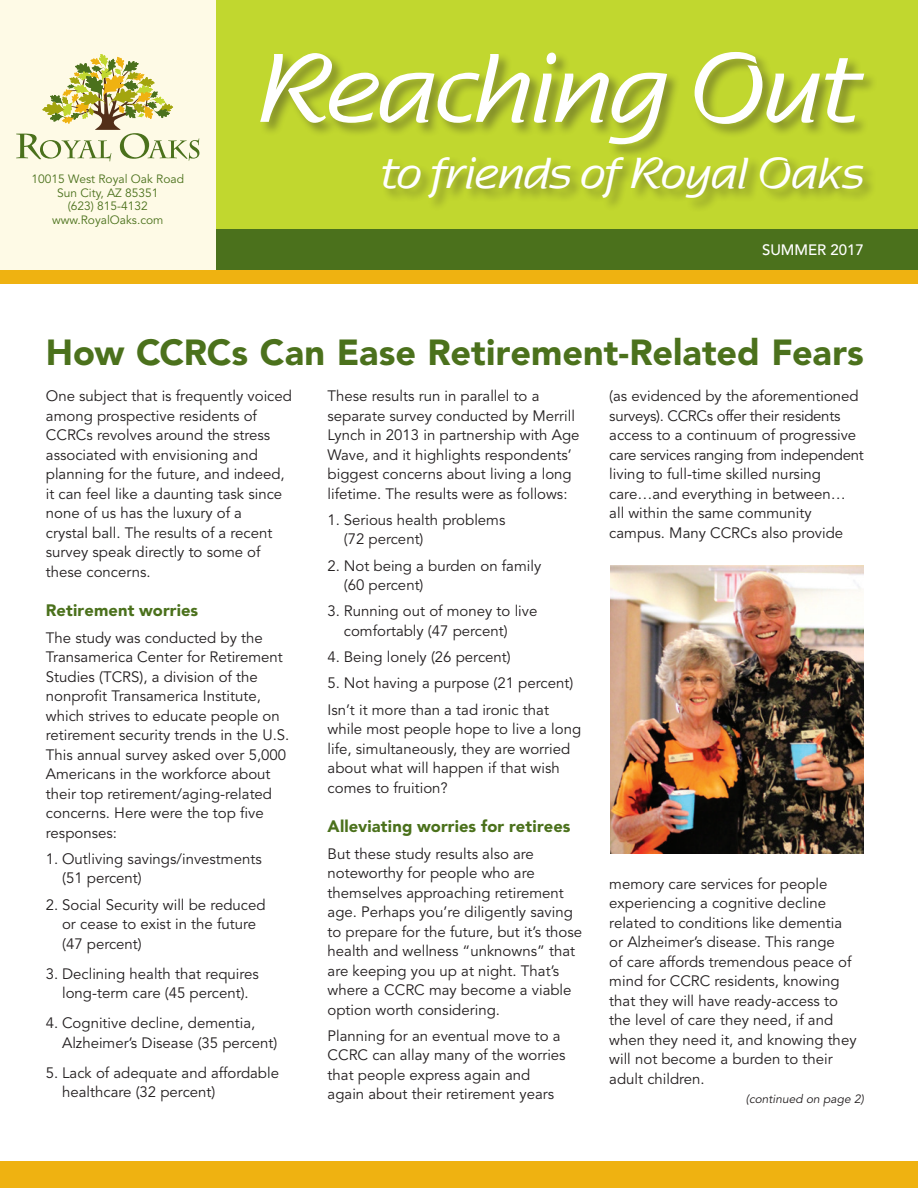
<style>
.page{position:relative;width:918px;height:1188px;background:#fff}
.page>*{position:absolute;margin:0;border:0;box-sizing:border-box;transform-origin:0 0}
.t1{font:100.5px "Nadianne Medium ATT";letter-spacing:-.02em;color:#fff}
.t2{font:45px "Nadianne Medium ATT";letter-spacing:-.01em;color:#fff}
.Headlines{font:900 36px "Avenir LT Std";color:#4b711c}
.Subheads{font:900 16.5px "Avenir LT Std";letter-spacing:.005em;color:#4b711c}
.Body_Text{font:15px/19.5px "Avenir LT Std";color:#231f20}
.Numbers_Indent_Body{font:15px/19.5px "Avenir LT Std";color:#231f20}
.Body_Text-2{font:500 15px "Avenir LT Std";color:#fff}
.Body_Text-3{font:12px "Avenir LT Std";color:#4b711c}
.Body_Text-4{font:italic 12px "Avenir LT Std";color:#231f20}
</style>
<div class="page">
<div style="left:0;top:0;width:221px;height:270px;background:#fefae6"></div>
<div style="left:216px;top:0;width:702px;height:272px;background:#c1d72f"></div>
<div style="left:260px;top:50px;width:618px;height:109px;background:#231f20;opacity:.4"></div>
<div style="left:381px;top:155px;width:496px;height:58px;background:#231f20;opacity:.4"></div>
<div style="left:216px;top:229px;width:702px;height:40px;background:#4b711c"></div>
<div style="left:0;top:1161px;width:918px;height:27px;background:#efb211"></div>
<div style="left:0;top:270px;width:918px;height:14px;background:#efb211"></div>
<svg style="left:16px;top:54px;width:183px;height:107px"></svg>
<img style="left:611px;top:565px;width:253px;height:288px">
<p class="Body_Text-3" style="left:32px;top:172px;width:154px">10015 West Royal Oak Road</p>
<p class="Body_Text-3" style="left:57px;top:186px;width:103px">Sun City, AZ 85351</p>
<p class="Body_Text-3" style="left:68px;top:199px;width:82px">(623) 815-4132</p>
<p class="Body_Text-3" style="left:52px;top:213px;width:113px">www.RoyalOaks.com</p>
<p class="t1" style="left:256px;top:28px;width:604px">Reaching Out</p>
<p class="t2" style="left:380px;top:146px;width:485px">to friends of Royal Oaks</p>
<p class="Body_Text-2" style="left:762px;top:241px;width:103px">SUMMER 2017</p>
<p class="Headlines" style="left:46px;top:330px;width:820px">How CCRCs Can Ease Retirement-Related Fears</p>
<p class="Body_Text" style="left:46px;top:387px;width:248px">One subject that is frequently voiced among prospective residents of<br>CCRCs revolves around the stress associated with envisioning and planning for the future, and indeed, it can feel like a daunting task since none of us has the luxury of a<br>crystal ball. The results of a recent survey speak directly to some of these concerns.</p>
<p class="Subheads" style="left:46px;top:601px;width:154px">Retirement worries</p>
<p class="Body_Text" style="left:46px;top:628px;width:245px">The study was conducted by the<br>Transamerica Center for Retirement<br>Studies (TCRS), a division of the nonprofit Transamerica Institute, which strives to educate people on retirement security trends in the U.S.<br>This annual survey asked over 5,000<br>Americans in the workforce about their top retirement/aging-related concerns. Here were the top five responses:</p>
<p class="Numbers_Indent_Body" style="left:62px;top:849px;width:201px;text-indent:-16px">1. Outliving savings/investments (51 percent)</p>
<p class="Numbers_Indent_Body" style="left:62px;top:895px;width:205px;text-indent:-16px">2. Social Security will be reduced or cease to exist in the future (47 percent)</p>
<p class="Numbers_Indent_Body" style="left:46px;top:964px;width:215px;text-align:center">3. Declining health that requires long-term care (45 percent).</p>
<p class="Numbers_Indent_Body" style="left:62px;top:1014px;width:217px;text-indent:-16px">4. Cognitive decline, dementia,<br>Alzheimer’s Disease (35 percent)</p>
<p class="Numbers_Indent_Body" style="left:62px;top:1063px;width:219px;text-indent:-16px">5. Lack of adequate and affordable healthcare (32 percent)</p>
<p class="Body_Text" style="left:609px;top:387px;width:256px">(as evidenced by the aforementioned surveys). CCRCs offer their residents access to a continuum of progressive care services ranging from independent living to full-time skilled nursing care…and everything in between… all within the same community campus. Many CCRCs also provide</p>
<p class="Body_Text" style="left:328px;top:387px;width:253px">These results run in parallel to a separate survey conducted by Merrill Lynch in 2013 in partnership with Age Wave, and it highlights respondents’ biggest concerns about living a long lifetime. The results were as follows:</p>
<p class="Numbers_Indent_Body" style="left:344px;top:510px;width:163px;text-indent:-16px">1. Serious health problems (72 percent)</p>
<p class="Numbers_Indent_Body" style="left:344px;top:556px;width:199px;text-indent:-16px">2. Not being a burden on family (60 percent)</p>
<p class="Numbers_Indent_Body" style="left:344px;top:602px;width:195px;text-indent:-16px">3. Running out of money to live comfortably (47 percent)</p>
<p class="Numbers_Indent_Body" style="left:328px;top:648px;width:185px">4. Being lonely (26 percent)</p>
<p class="Numbers_Indent_Body" style="left:328px;top:674px;width:247px">5. Not having a purpose (21 percent)</p>
<p class="Body_Text" style="left:328px;top:700px;width:255px">Isn’t it more than a tad ironic that while most people hope to live a long life, simultaneously, they are worried about what will happen if that wish comes to fruition?</p>
<p class="Subheads" style="left:328px;top:817px;width:244px">Alleviating worries for retirees</p>
<p class="Body_Text" style="left:328px;top:844px;width:256px">But these study results also are noteworthy for people who are themselves approaching retirement age. Perhaps you’re diligently saving to prepare for the future, but it’s those health and wellness “unknowns” that are keeping you up at night. That’s where a CCRC may become a viable option worth considering.</p>
<p class="Body_Text" style="left:328px;top:1026px;width:240px">Planning for an eventual move to a<br>CCRC can allay many of the worries that people express again and again about their retirement years</p>
<p class="Body_Text" style="left:609px;top:874px;width:249px">memory care services for people experiencing a cognitive decline related to conditions like dementia or Alzheimer’s disease. This range<br>of care affords tremendous peace of mind for CCRC residents, knowing that they will have ready-access to the level of care they need, if and when they need it, and knowing they will not become a burden to their adult children.</p>
<p class="Body_Text-4" style="left:746px;top:1092px;width:120px">(continued on page 2)</p>
</div>
